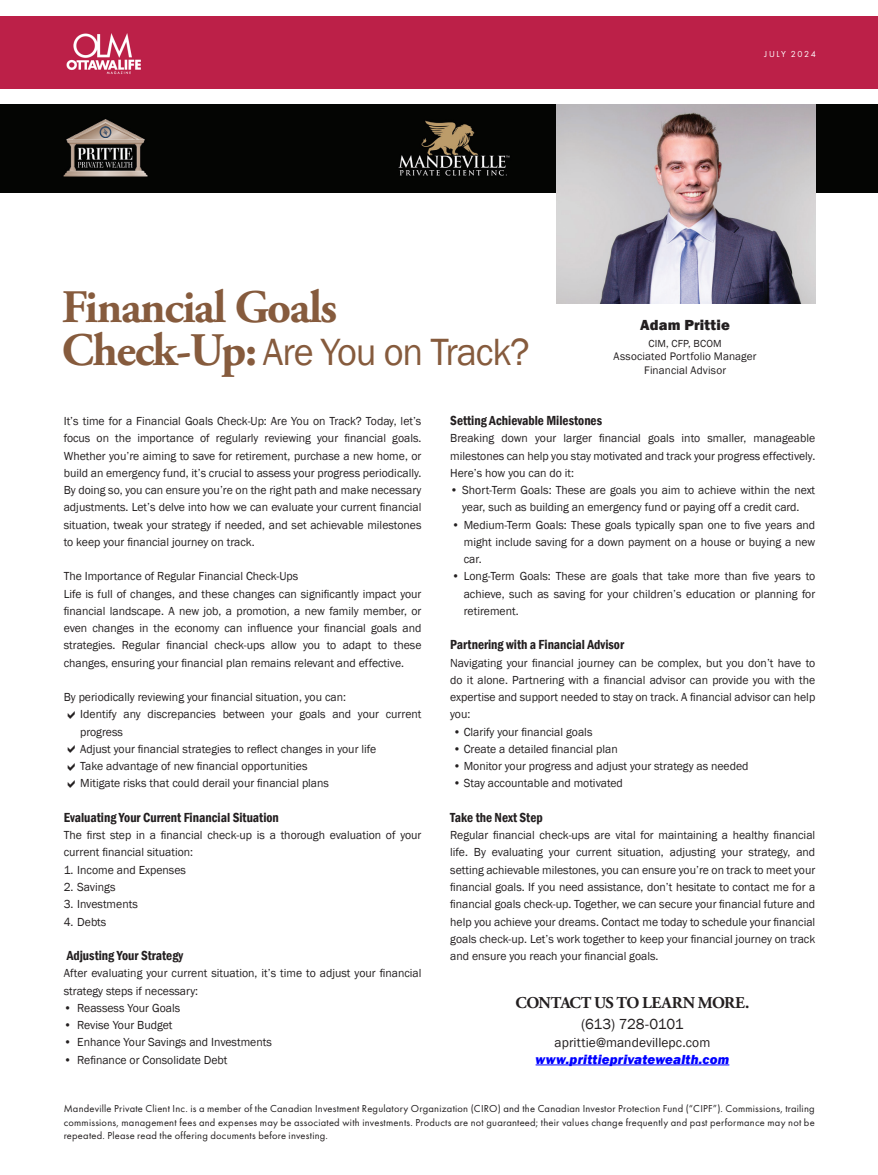
<style>
.page{position:relative;width:878px;height:1175px;background:#fff}
.page>*{position:absolute;margin:0;border:0;box-sizing:border-box;transform-origin:0 0}
.bodytext{font:700 46.5px "Adobe Garamond Pro";letter-spacing:-.03em;color:#865b3d}
.bodytext-2{font:39px "Franklin Gothic";letter-spacing:-.03em;color:#865b3d}
.picks{font:700 16.5px "Adobe Garamond Pro";letter-spacing:-.035em;color:#231f20}
.picks-2{font:15px "Franklin Gothic";letter-spacing:-.025em;color:#231f20}
.picks-3{font:800 15px "Franklin Gothic";letter-spacing:.01em;color:#231f20}
.bodytext-3{font:600 condensed 13.5px "Franklin Gothic";color:#231f20}
.picks-4{font:italic 800 13.5px "Franklin Gothic";letter-spacing:.015em;color:#00f}
.picks-5{font:13.5px "Franklin Gothic";letter-spacing:.005em;color:#231f20}
.bodytext-4{font:12px/17.2px "Franklin Gothic";color:#231f20;text-align:justify}
.picks-6{font:11.25px "Franklin Gothic";letter-spacing:.01em;color:#231f20}
.picks-7{font:10.5px/13px "Futura PT";letter-spacing:.02em;color:#231f20;text-align:justify}
.picks-8{font:10.5px "Franklin Gothic";letter-spacing:.02em;color:#231f20}
.picks-9{font:9px "Futura PT";letter-spacing:.17em;color:#fff}
.s1{font-family:"Adobe Garamond Pro";font-weight:700;font-size:46.5px}
</style>
<div class="page">
<img style="left:0;top:104px;width:556px;height:88px">
<div style="left:815px;top:104px;width:63px;height:88px;background:#040503"></div>
<img style="left:556px;top:104px;width:259px;height:199px">
<hr style="left:535px;top:1064px;width:194px;height:1px;background:#00f">
<div style="left:0;top:17px;width:878px;height:72px;background:#bc2048"></div>
<p class="picks-9" style="left:764px;top:49px;width:53px">JULY 2024</p>
<p class="bodytext" style="left:62px;top:280px;width:277px">Financial Goals</p>
<p class="bodytext-2" style="left:62px;top:328px;width:469px"><span class="s1">Check-Up:</span> Are You on Track?</p>
<p class="picks-3" style="left:640px;top:315px;width:91px">Adam Prittie</p>
<p class="picks-8" style="left:648px;top:336px;width:75px">CIM, CFP, BCOM</p>
<p class="picks-6" style="left:613px;top:349px;width:144px">Associated Portfolio Manager</p>
<p class="picks-6" style="left:644px;top:363px;width:83px">Financial Advisor</p>
<p class="bodytext-4" style="left:64px;top:413px;width:359px">It’s time for a Financial Goals Check-Up: Are You on Track? Today, let’s focus on the importance of regularly reviewing your financial goals.<br>Whether you’re aiming to save for retirement, purchase a new home, or build an emergency fund, it’s crucial to assess your progress periodically.<br>By doing so, you can ensure you’re on the right path and make necessary adjustments. Let’s delve into how we can evaluate your current financial situation, tweak your strategy if needed, and set achievable milestones to keep your financial journey on track.</p>
<p class="bodytext-4" style="left:64px;top:568px;width:236px">The Importance of Regular Financial Check-Ups</p>
<p class="bodytext-4" style="left:64px;top:585px;width:359px">Life is full of changes, and these changes can significantly impact your financial landscape. A new job, a promotion, a new family member, or even changes in the economy can influence your financial goals and strategies. Regular financial check-ups allow you to adapt to these changes, ensuring your financial plan remains relevant and effective.</p>
<p class="bodytext-4" style="left:64px;top:689px;width:284px">By periodically reviewing your financial situation, you can:</p>
<p class="bodytext-4" style="left:80px;top:706px;width:343px">Identify any discrepancies between your goals and your current progress</p>
<p class="bodytext-4" style="left:80px;top:740px;width:297px">Adjust your financial strategies to reflect changes in your life</p>
<p class="bodytext-4" style="left:80px;top:758px;width:229px">Take advantage of new financial opportunities</p>
<p class="bodytext-4" style="left:80px;top:775px;width:250px">Mitigate risks that could derail your financial plans</p>
<p class="bodytext-3" style="left:64px;top:808px;width:217px">Evaluating Your Current Financial Situation</p>
<p class="bodytext-4" style="left:64px;top:827px;width:359px">The first step in a financial check-up is a thorough evaluation of your current financial situation:</p>
<p class="bodytext-4" style="left:64px;top:861px;width:124px">1. Income and Expenses</p>
<p class="bodytext-4" style="left:64px;top:878px;width:53px">2. Savings</p>
<p class="bodytext-4" style="left:64px;top:896px;width:76px">3. Investments</p>
<p class="bodytext-4" style="left:64px;top:913px;width:44px">4. Debts</p>
<p class="bodytext-3" style="left:67px;top:946px;width:118px">Adjusting Your Strategy</p>
<p class="bodytext-4" style="left:64px;top:965px;width:359px">After evaluating your current situation, it’s time to adjust your financial strategy steps if necessary:</p>
<p class="bodytext-4" style="left:64px;top:999px;width:118px">• Reassess Your Goals</p>
<p class="bodytext-4" style="left:64px;top:1016px;width:110px">• Revise Your Budget</p>
<p class="bodytext-4" style="left:64px;top:1034px;width:209px">• Enhance Your Savings and Investments</p>
<p class="bodytext-4" style="left:64px;top:1051px;width:165px">• Refinance or Consolidate Debt</p>
<p class="bodytext-3" style="left:450px;top:411px;width:153px">Setting Achievable Milestones</p>
<p class="bodytext-4" style="left:450px;top:430px;width:366px">Breaking down your larger financial goals into smaller, manageable milestones can help you stay motivated and track your progress effectively.<br>Here’s how you can do it:</p>
<p class="bodytext-4" style="left:450px;top:482px;width:366px;text-align:center">• Short-Term Goals: These are goals you aim to achieve within the next year, such as building an emergency fund or paying off a credit card.</p>
<p class="bodytext-4" style="left:464px;top:516px;width:353px;text-indent:-12px">• Medium-Term Goals: These goals typically span one to five years and might include saving for a down payment on a house or buying a new car.</p>
<p class="bodytext-4" style="left:464px;top:568px;width:353px;text-indent:-12px">• Long-Term Goals: These are goals that take more than five years to achieve, such as saving for your children’s education or planning for retirement.</p>
<p class="bodytext-3" style="left:450px;top:636px;width:175px">Partnering with a Financial Advisor</p>
<p class="bodytext-4" style="left:450px;top:654px;width:366px">Navigating your financial journey can be complex, but you don’t have to do it alone. Partnering with a financial advisor can provide you with the expertise and support needed to stay on track. A financial advisor can help you:</p>
<p class="bodytext-4" style="left:453px;top:723px;width:141px">• Clarify your financial goals</p>
<p class="bodytext-4" style="left:453px;top:740px;width:166px">• Create a detailed financial plan</p>
<p class="bodytext-4" style="left:453px;top:758px;width:297px">• Monitor your progress and adjust your strategy as needed</p>
<p class="bodytext-4" style="left:453px;top:775px;width:171px">• Stay accountable and motivated</p>
<p class="bodytext-3" style="left:450px;top:808px;width:94px">Take the Next Step</p>
<p class="bodytext-4" style="left:450px;top:827px;width:366px">Regular financial check-ups are vital for maintaining a healthy financial life. By evaluating your current situation, adjusting your strategy, and setting achievable milestones, you can ensure you’re on track to meet your financial goals. If you need assistance, don’t hesitate to contact me for a financial goals check-up. Together, we can secure your financial future and help you achieve your dreams. Contact me today to schedule your financial goals check-up. Let’s work together to keep your financial journey on track and ensure you reach your financial goals.</p>
<p class="picks" style="left:515px;top:993px;width:235px">CONTACT US TO LEARN MORE.</p>
<p class="picks-2" style="left:581px;top:1015px;width:104px">(613) 728-0101</p>
<p class="picks-5" style="left:554px;top:1033px;width:157px">aprittie@mandevillepc.com</p>
<p class="picks-4" style="left:535px;top:1050px;width:195px">www.prittieprivatewealth.com</p>
<p class="picks-7" style="left:64px;top:1102px;width:752px">Mandeville Private Client Inc. is a member of the Canadian Investment Regulatory Organization (CIRO) and the Canadian Investor Protection Fund (“CIPF”). Commissions, trailing commissions, management fees and expenses may be associated with investments. Products are not guaranteed; their values change frequently and past performance may not be repeated. Please read the offering documents before investing.</p>
</div>
